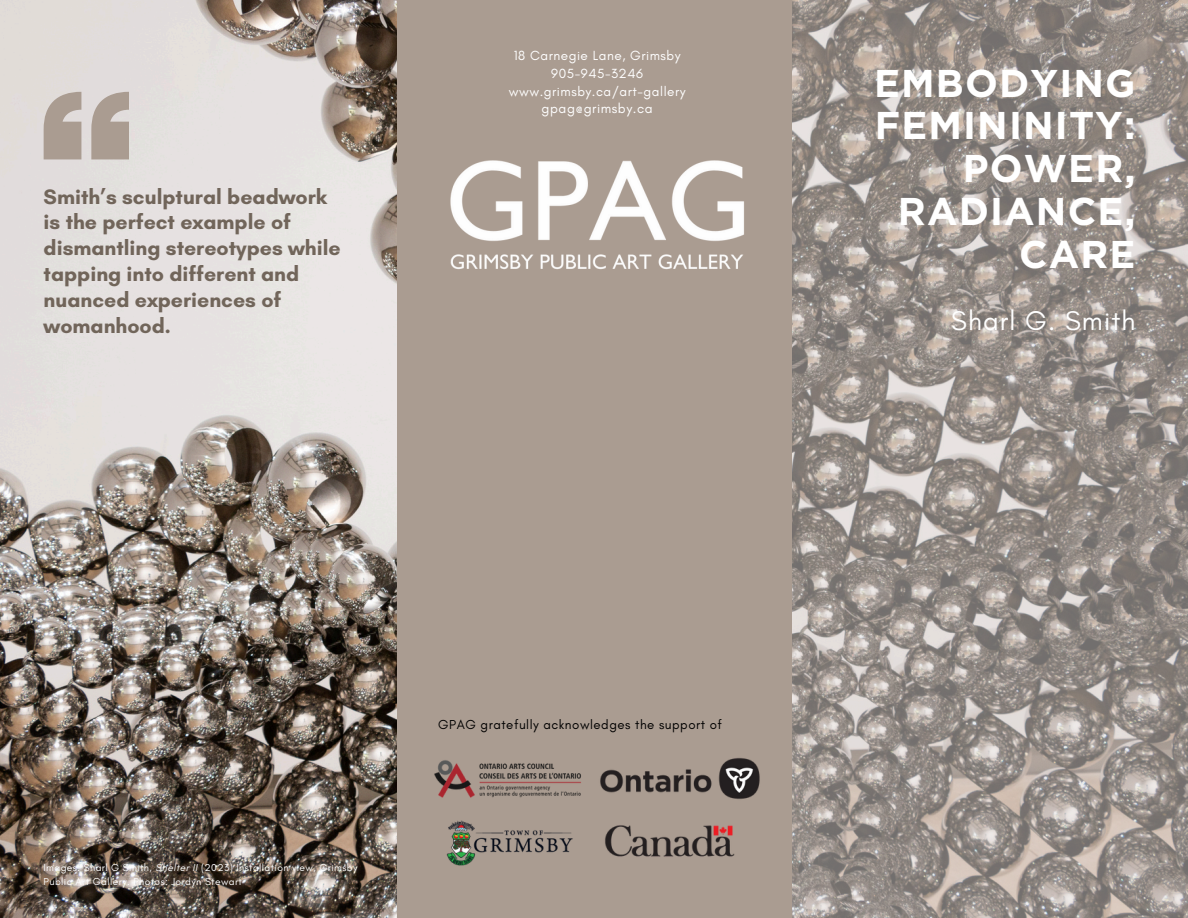
<style>
.page{position:relative;width:1188px;height:918px;background:#fff}
.page>*{position:absolute;margin:0;border:0;box-sizing:border-box;transform-origin:0 0}
.t1{font:700 38.7px/42.8px "Gotham";letter-spacing:.03em;color:#fff;text-align:right}
.t2{font:27.45px "Glacial Indifference";letter-spacing:.04em;color:#fff}
.t3{font:700 21.3px/25.8px "Glacial Indifference";color:#71655a}
.t4{font:13.8px "Glacial Indifference";letter-spacing:.04em;color:#fff}
.t5{font:13.5px/18px "Glacial Indifference";letter-spacing:.04em;color:#fff;text-align:center}
.t6{font:13.2px "Glacial Indifference";letter-spacing:.04em;color:#000}
.t7{font:10.2px/13.6px "Glacial Indifference";letter-spacing:.04em;color:#fff}
.s1{font-style:italic}
</style>
<div class="page">
<img style="left:0;top:0;width:397px;height:918px">
<div style="left:397px;top:0;width:395px;height:918px;background:#aa9c91"></div>
<svg style="left:44px;top:92px;width:85px;height:67px;background:#b8aca4"></svg>
<svg style="left:792px;top:0;width:396px;height:918px;background:#9b948e"></svg>
<img style="left:434px;top:758px;width:326px;height:108px">
<img style="left:450px;top:160px;width:294px;height:110px">
<p class="t3" style="left:44px;top:183px;width:299px">Smith’s sculptural beadwork is the perfect example of dismantling stereotypes while tapping into different and nuanced experiences of womanhood.</p>
<h4 class="t5" style="left:509px;top:46px;width:178px">18 Carnegie Lane, Grimsby<br>905-945-3246 www.grimsby.ca/art-gallery</h4>
<h4 class="t4" style="left:542px;top:100px;width:113px">gpag@grimsby.ca</h4>
<h1 class="t7" style="left:44px;top:861px;width:315px">Images: Sharl G Smith, <span class="s1">Shelter II</span> (2023) Installation view, Grimsby<br>Public Art Gallery. Photos: Jordyn Stewart</h1>
<p class="t6" style="left:438px;top:717px;width:285px">GPAG gratefully acknowledges the support of</p>
<h4 class="t1" style="left:874px;top:61px;width:263px">EMBODYING<br>FEMININITY:<br>POWER,<br>RADIANCE,<br>CARE</h4>
<p class="t2" style="left:951px;top:304px;width:186px">Sharl G. Smith</p>
</div>
